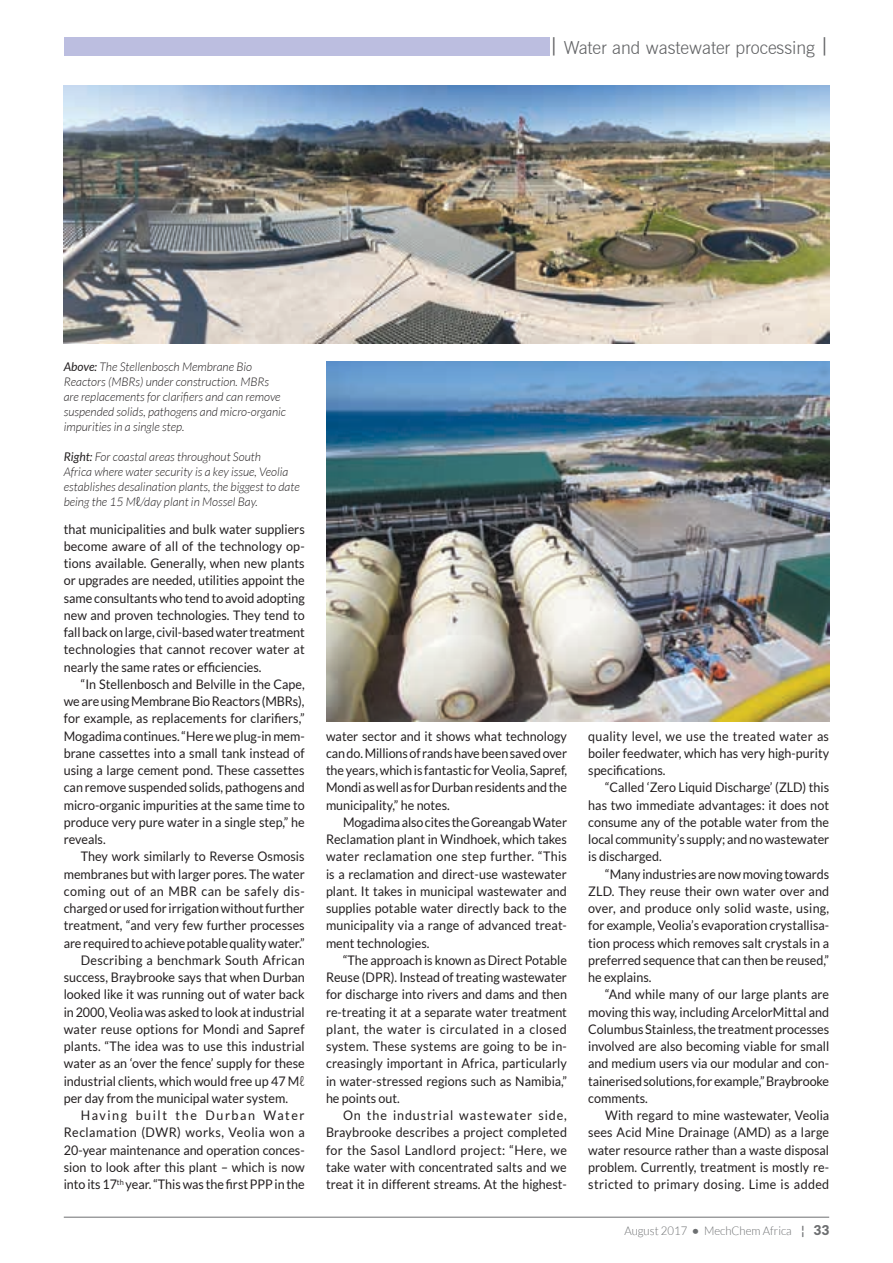
<style>
.page{position:relative;width:893px;height:1263px;background:#fff}
.page>*{position:absolute;margin:0;border:0;box-sizing:border-box;transform-origin:0 0}
.t1{font:300 18px "News Gothic BT";color:#636466}
.t2{font:13.2px/17.2px "Lato";color:#231f20;text-align:justify;scale:.95 1}
.t3{font:13.2px "Lato";letter-spacing:.035em;color:#231f20;scale:.95 1}
.t4{font:13.2px "Lato";letter-spacing:.02em;color:#231f20;scale:.95 1}
.t5{font:13.2px "Lato";letter-spacing:.125em;color:#231f20;scale:.95 1}
.t6{font:italic 300 12px/15px "Lato";color:#231f20}
.t7{font:300 12px "Lato";color:#6d6f71;scale:.95 1}
.s1{font-weight:400}
.s2{font-family:"Frutiger LT Std";font-style:normal;font-stretch:condensed}
.s3{font-family:"Frutiger LT Std";font-weight:300;font-stretch:condensed}
.s4{font-weight:700}
.s5{font-weight:900;font-size:13.5px}
</style>
<div class="page">
<hr style="left:64px;top:1217px;width:765px;height:1px;background:#6d6f71">
<div style="left:64px;top:37px;width:485px;height:19px;background:#bcbee0"></div>
<img style="left:326px;top:361px;width:503px;height:360px">
<img style="left:64px;top:85px;width:765px;height:259px">
<h1 class="t1" style="left:549px;top:37px;width:281px">⎪ Water and wastewater processing ⎪</h1>
<p class="t6" style="left:64px;top:359px;width:224px"><span class="s1">Above:</span> The Stellenbosch Membrane Bio Reactors (MBRs) under construction. MBRs are replacements for clarifiers and can remove suspended solids, pathogens and micro-organic impurities in a single step.</p>
<p class="t6" style="left:64px;top:449px;width:237px"><span class="s1">Right:</span> For coastal areas throughout South<br>Africa where water security is a key issue, Veolia establishes desalination plants, the biggest to date being the 15 M<span class="s2">ℓ</span>/day plant in Mossel Bay.</p>
<p class="t2" style="left:64px;top:520px;width:255px">that municipalities and bulk water suppliers become aware of all of the technology op&shy;tions available. Generally, when new plants or upgrades are needed, utilities appoint the same consultants who tend to avoid adopting new and proven technologies. They tend to fall back on large, civil-based water treatment technologies that cannot recover water at nearly the same rates or efficiencies.</p>
<p class="t2" style="left:64px;top:675px;width:255px;text-indent:17px">“In Stellenbosch and Belville in the Cape, we are using Membrane Bio Reactors (MBRs), for example, as replacements for clarifiers,” Mogadima continues. “Here we plug-in mem&shy;brane cassettes into a small tank instead of using a large cement pond. These cassettes can remove suspended solids, pathogens and micro-organic impurities at the same time to produce very pure water in a single step,” he reveals.</p>
<p class="t2" style="left:81px;top:848px;width:237px">They work similarly to Reverse Osmosis</p>
<p class="t2" style="left:64px;top:865px;width:255px">membranes but with larger pores. The water</p>
<p class="t3" style="left:64px;top:884px;width:255px">coming out of an MBR can be safely dis-</p>
<p class="t2" style="left:64px;top:900px;width:255px">charged or used for irrigation without further</p>
<p class="t2" style="left:64px;top:917px;width:255px">treatment, “and very few further processes</p>
<p class="t2" style="left:64px;top:934px;width:255px">are required to achieve potable quality water.”</p>
<p class="t4" style="left:81px;top:953px;width:237px">Describing a benchmark South African</p>
<p class="t2" style="left:64px;top:969px;width:255px">success, Braybrooke says that when Durban</p>
<p class="t2" style="left:64px;top:986px;width:255px">looked like it was running out of water back</p>
<p class="t2" style="left:64px;top:1003px;width:255px">in 2000, Veolia was asked to look at industrial</p>
<p class="t2" style="left:64px;top:1020px;width:255px">water reuse options for Mondi and Sapref</p>
<p class="t2" style="left:64px;top:1038px;width:255px">plants. “The idea was to use this industrial</p>
<p class="t2" style="left:64px;top:1055px;width:255px">water as an ‘over the fence’ supply for these</p>
<p class="t2" style="left:64px;top:1072px;width:255px">industrial clients, which would free up 47 M<span class="s3">ℓ</span></p>
<p class="t2" style="left:64px;top:1089px;width:238px">per day from the municipal water system.</p>
<p class="t5" style="left:81px;top:1108px;width:237px">Having built the Durban Water</p>
<p class="t3" style="left:64px;top:1125px;width:255px">Reclamation (DWR) works, Veolia won a</p>
<p class="t2" style="left:64px;top:1141px;width:255px">20‑year maintenance and operation conces-</p>
<p class="t2" style="left:64px;top:1158px;width:255px">sion to look after this plant – which is now</p>
<p class="t2" style="left:64px;top:1176px;width:255px">into its 17<sup>th</sup> year. “This was the first PPP in the</p>
<p class="t2" style="left:326px;top:727px;width:255px">water sector and it shows what technology can do. Millions of rands have been saved over the years, which is fantastic for Veolia, Sapref, Mondi as well as for Durban residents and the municipality,” he notes.</p>
<p class="t2" style="left:326px;top:813px;width:255px;text-indent:17px">Mogadima also cites the Goreangab Water Reclamation plant in Windhoek, which takes water reclamation one step further. “This is a reclamation and direct-use wastewater plant. It takes in municipal wastewater and supplies potable water directly back to the municipality via a range of advanced treat&shy;ment technologies.</p>
<p class="t2" style="left:326px;top:951px;width:255px;text-indent:17px">“The approach is known as Direct Potable Reuse (DPR). Instead of treating wastewater for discharge into rivers and dams and then re-treating it at a separate water treatment plant, the water is circulated in a closed system. These systems are going to be in&shy;creasingly important in Africa, particularly in water-stressed regions such as Namibia,” he points out.</p>
<p class="t2" style="left:326px;top:1107px;width:255px;text-indent:17px">On the industrial wastewater side, Braybrooke describes a project completed for the Sasol Landlord project: “Here, we take water with concentrated salts and we treat it in different streams. At the highest-</p>
<p class="t2" style="left:588px;top:727px;width:255px">quality level, we use the treated water as boiler feedwater, which has very high-purity specifications.</p>
<p class="t2" style="left:588px;top:779px;width:255px;text-indent:17px">“Called ‘Zero Liquid Discharge’ (ZLD) this has two immediate advantages: it does not consume any of the potable water from the local community’s supply; and no wastewater is discharged.</p>
<p class="t2" style="left:588px;top:865px;width:255px;text-indent:17px">“Many industries are now moving towards ZLD. They reuse their own water over and over, and produce only solid waste, using, for example, Veolia’s evaporation crystallisa&shy;tion process which removes salt crystals in a preferred sequence that can then be reused,” he explains.</p>
<p class="t2" style="left:588px;top:986px;width:255px;text-indent:17px">“And while many of our large plants are moving this way, including ArcelorMittal and Columbus Stainless, the treatment processes involved are also becoming viable for small and medium users via our modular and con&shy;tainerised solutions, for example,” Braybrooke comments.</p>
<p class="t2" style="left:588px;top:1107px;width:255px;text-indent:17px">With regard to mine wastewater, Veolia sees Acid Mine Drainage (AMD) as a large water resource rather than a waste disposal problem. Currently, treatment is mostly re&shy;stricted to primary dosing. Lime is added</p>
<p class="t7" style="left:624px;top:1224px;width:217px">August 2017 <span class="s4">•</span> MechChem Africa <span class="s4">¦</span> <span class="s5">33</span></p>
</div>
